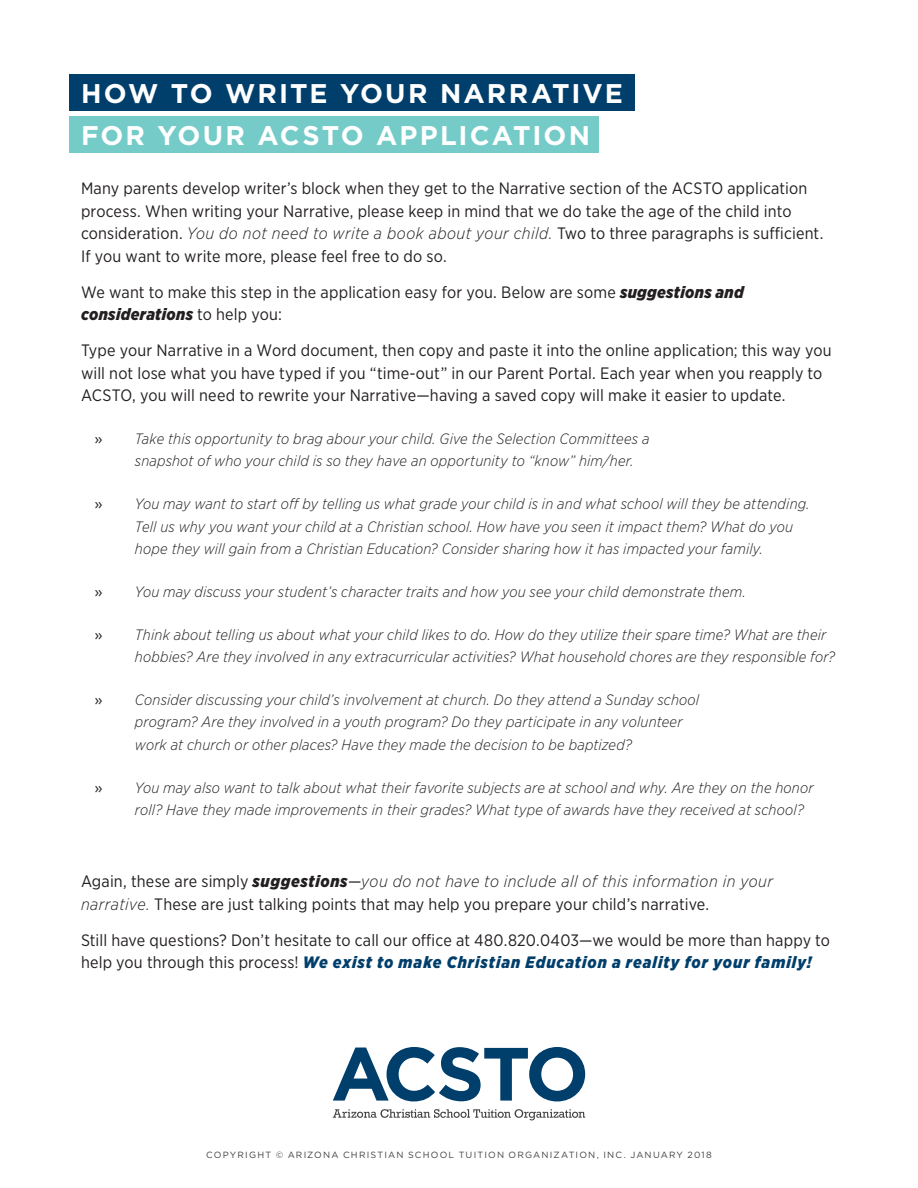
<style>
.page{position:relative;width:918px;height:1188px;background:#fff}
.page>*{position:absolute;margin:0;border:0;box-sizing:border-box;transform-origin:0 0}
.t1{font:700 27px/42px "Gotham";letter-spacing:.075em;color:#fff}
.t2{font:16.5px/22.5px "Gotham Narrow";letter-spacing:.01em;color:#231f20}
.t3{font:italic 300 15px/22.5px "Gotham Narrow";letter-spacing:.01em;color:#231f20}
.t4{font:9px "Gotham";letter-spacing:.13em;color:#414042}
.s1{font-weight:300;font-style:italic}
.s2{font-weight:900;font-style:italic}
.s3{font-family:"Gotham";font-weight:400;font-style:normal}
.s4{font-weight:900;font-style:italic;color:#003e6b}
</style>
<div class="page">
<div style="left:70px;top:75px;width:565px;height:36px;background:#003e6b"></div>
<div style="left:70px;top:117px;width:529px;height:36px;background:#74cbc8"></div>
<svg style="left:333px;top:1047px;width:252px;height:54px"></svg>
<svg style="left:333px;top:1109px;width:252px;height:11px"></svg>
<h1 class="t1" style="left:81px;top:72px;width:543px">HOW TO WRITE YOUR NARRATIVE<br>FOR YOUR ACSTO APPLICATION</h1>
<p class="t2" style="left:81px;top:177px;width:744px">Many parents develop writer’s block when they get to the Narrative section of the ACSTO application process. When writing your Narrative, please keep in mind that we do take the age of the child into consideration. <span class="s1">You do not need to write a book about your child.</span> Two to three paragraphs is sufficient.<br>If you want to write more, please feel free to do so.</p>
<p class="t2" style="left:81px;top:280px;width:664px">We want to make this step in the application easy for you. Below are some <span class="s2">suggestions and considerations</span> to help you:</p>
<p class="t2" style="left:81px;top:339px;width:752px">Type your Narrative in a Word document, then copy and paste it into the online application; this way you will not lose what you have typed if you “time-out” in our Parent Portal. Each year when you reapply to<br>ACSTO, you will need to rewrite your Narrative—having a saved copy will make it easier to update.</p>
<p class="t3" style="left:135px;top:427px;width:516px;text-indent:-40px"><span class="s3">»</span> Take this opportunity to brag abour your child. Give the Selection Committees a snapshot of who your child is so they have an opportunity to “know” him/her.</p>
<p class="t3" style="left:135px;top:492px;width:676px;text-indent:-40px"><span class="s3">»</span> You may want to start off by telling us what grade your child is in and what school will they be attending.<br>Tell us why you want your child at a Christian school. How have you seen it impact them? What do you hope they will gain from a Christian Education? Consider sharing how it has impacted your family.</p>
<p class="t3" style="left:94px;top:580px;width:653px"><span class="s3">»</span> You may discuss your student’s character traits and how you see your child demonstrate them.</p>
<p class="t3" style="left:135px;top:623px;width:702px;text-indent:-40px"><span class="s3">»</span> Think about telling us about what your child likes to do. How do they utilize their spare time? What are their hobbies? Are they involved in any extracurricular activities? What household chores are they responsible for?</p>
<p class="t3" style="left:135px;top:688px;width:566px;text-indent:-40px"><span class="s3">»</span> Consider discussing your child’s involvement at church. Do they attend a Sunday school program? Are they involved in a youth program? Do they participate in any volunteer work at church or other places? Have they made the decision to be baptized?</p>
<p class="t3" style="left:135px;top:776px;width:680px;text-indent:-40px"><span class="s3">»</span> You may also want to talk about what their favorite subjects are at school and why. Are they on the honor roll? Have they made improvements in their grades? What type of awards have they received at school?</p>
<p class="t2" style="left:81px;top:870px;width:694px">Again, these are simply <span class="s2">suggestions</span>—<span class="s1">you do not have to include all of this information in your narrative.</span> These are just talking points that may help you prepare your child’s narrative.</p>
<p class="t2" style="left:81px;top:928px;width:751px">Still have questions? Don’t hesitate to call our office at 480.820.0403—we would be more than happy to help you through this process! <span class="s4">We exist to make Christian Education a reality for your family!</span></p>
<p class="t4" style="left:206px;top:1149px;width:507px">COPYRIGHT © ARIZONA CHRISTIAN SCHOOL TUITION ORGANIZATION, INC. JANUARY 2018</p>
</div>
